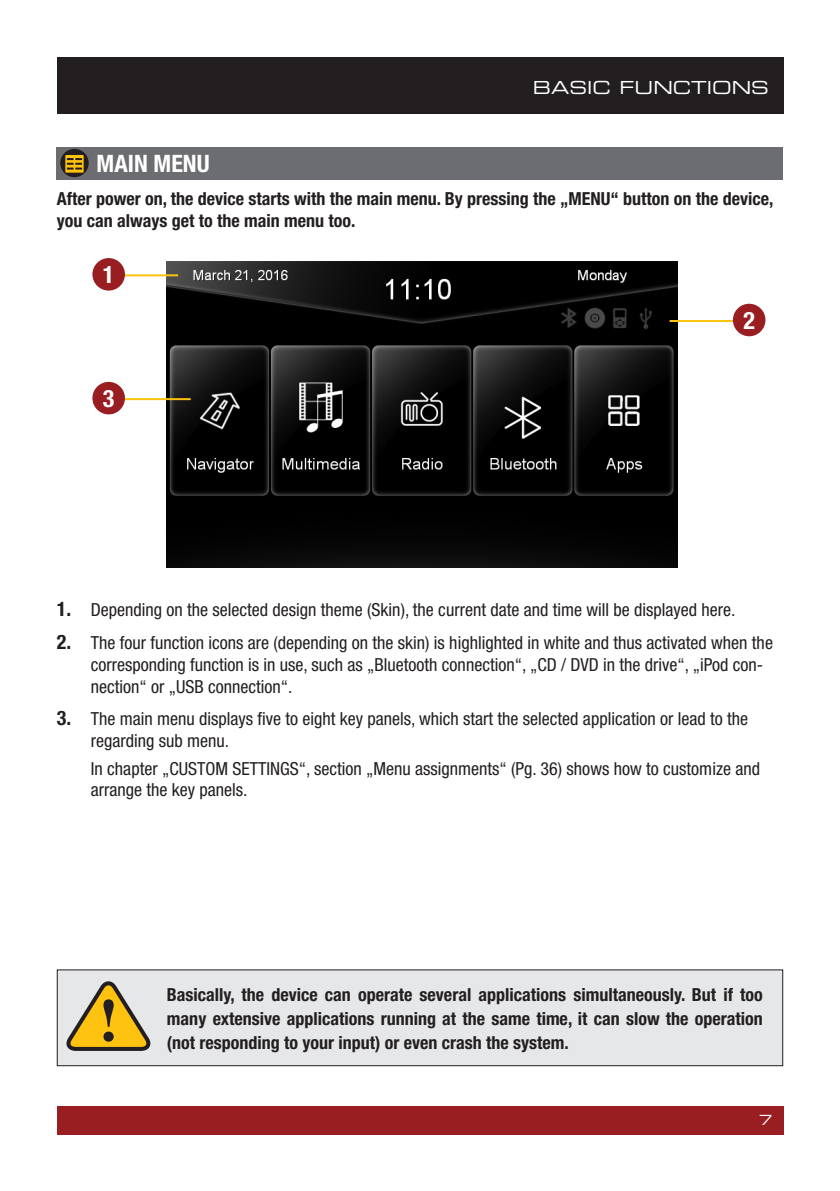
<style>
.page{position:relative;width:840px;height:1191px;background:#fff}
.page>*{position:absolute;margin:0;border:0;box-sizing:border-box;transform-origin:0 0}
.t1{font:700 condensed 24px "Helvetica Neue";color:#fff}
.t2{font:condensed 18px/21.6px "Helvetica Neue";color:#231f20}
.t3{font:700 condensed 18px/24px "Helvetica Neue";color:#231f20}
.t4{font:18px "Eurostile Extended Two";color:#fff}
.t5{font:14px "Eurostile Extended Two";color:#fff}
.s1{font-weight:700;font-size:20px}
</style>
<div class="page">
<div style="left:57px;top:1106px;width:725px;height:28px;background:#981e21"></div>
<div style="left:57px;top:57px;width:725px;height:56px;background:#231f20"></div>
<div style="left:57px;top:147px;width:725px;height:32px;background:#6c6d70"></div>
<img style="left:167px;top:262px;width:510px;height:306px">
<hr style="left:669px;top:320px;width:74px;height:2px;background:#fec210">
<div style="left:732px;top:304px;width:33px;height:32px;background:#981e21;border-radius:50%"></div>
<hr style="left:116px;top:274px;width:62px;height:2px;background:#fec210">
<div style="left:92px;top:258px;width:33px;height:32px;background:#981e21;border-radius:50%"></div>
<hr style="left:116px;top:398px;width:74px;height:2px;background:#fec210">
<div style="left:92px;top:382px;width:33px;height:32px;background:#981e21;border-radius:50%"></div>
<div style="left:60px;top:149px;width:29px;height:28px;background:#231f20;border-radius:50%"></div>
<svg style="left:65px;top:155px;width:19px;height:18px"></svg>
<div style="left:56px;top:969px;width:727px;height:97px;background:#e6e7e9"></div>
<svg style="left:66px;top:976px;width:90px;height:77px;background:#cdb87b"></svg>
<p class="t4" style="left:532px;top:75px;width:237px">BASIC FUNCTIONS</p>
<h1 class="t1" style="left:97px;top:149px;width:114px">MAIN MENU</h1>
<p class="t3" style="left:57px;top:188px;width:718px;line-height:21.6px">After power on, the device starts with the main menu. By pressing the „MENU“ button on the device, you can always get to the main menu too.</p>
<h1 class="t1" style="left:103px;top:260px;width:13px">1</h1>
<h1 class="t1" style="left:103px;top:384px;width:13px">3</h1>
<h1 class="t1" style="left:743px;top:306px;width:13px">2</h1>
<p class="t2" style="left:57px;top:599px;width:680px"><span class="s1">1.</span> Depending on the selected design theme (Skin), the current date and time will be displayed here.</p>
<p class="t2" style="left:91px;top:632px;width:683px;text-indent:-34px"><span class="s1">2.</span> The four function icons are (depending on the skin) is highlighted in white and thus activated when the corresponding function is in use, such as „Bluetooth connection“, „CD / DVD in the drive“, „iPod con&shy;nection“ or „USB connection“.</p>
<p class="t2" style="left:91px;top:708px;width:658px;text-indent:-34px"><span class="s1">3.</span> The main menu displays five to eight key panels, which start the selected application or lead to the regarding sub menu.</p>
<p class="t2" style="left:91px;top:757px;width:670px">In chapter „CUSTOM SETTINGS“, section „Menu assignments“ (Pg. 36) shows how to customize and arrange the key panels.</p>
<p class="t3" style="left:167px;top:982px;width:597px;text-align:justify">Basically, the device can operate several applications simultaneously. But if too many extensive applications running at the same time, it can slow the operation (not responding to your input) or even crash the system.</p>
<p class="t5" style="left:758px;top:1110px;width:15px">7</p>
</div>
